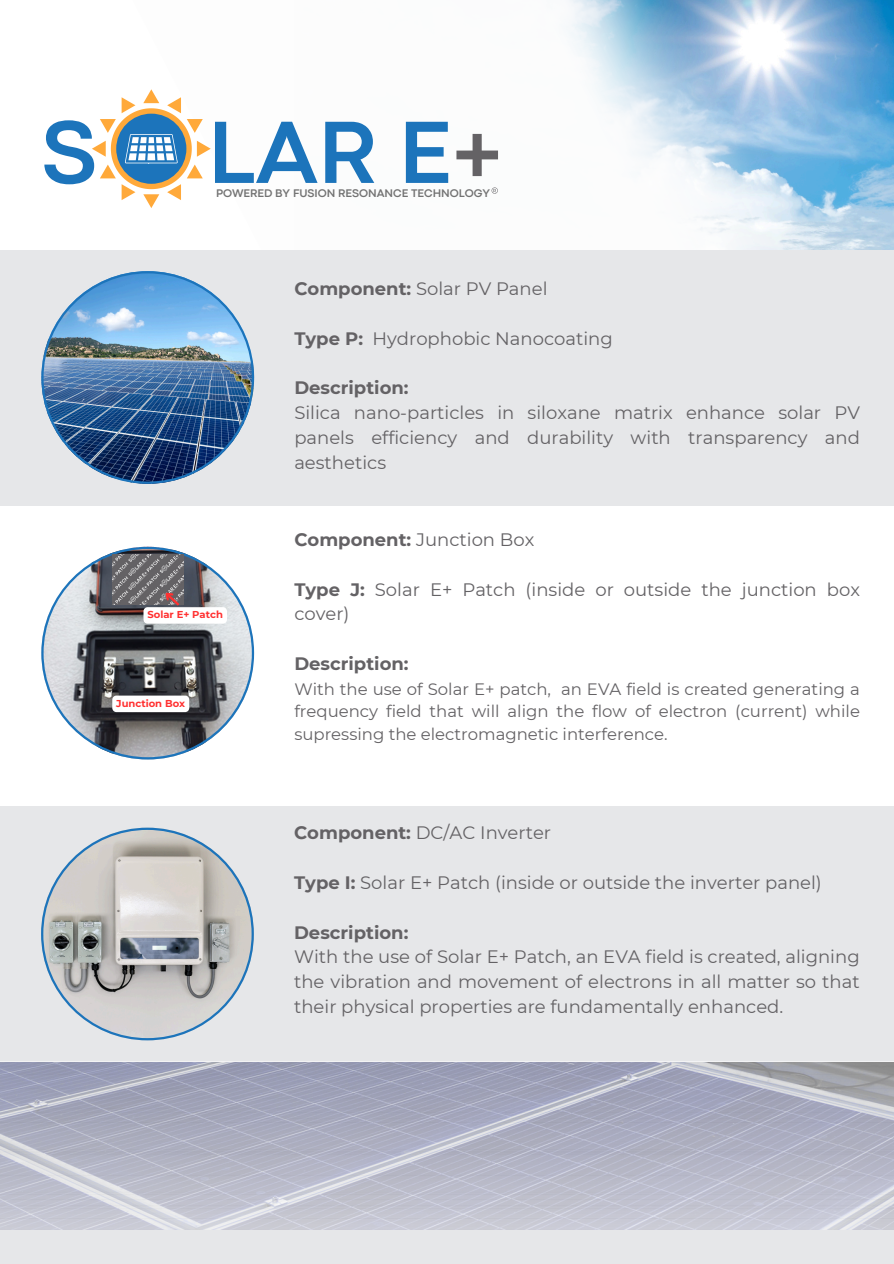
<style>
.page{position:relative;width:894px;height:1264px;background:#fff}
.page>*{position:absolute;margin:0;border:0;box-sizing:border-box;transform-origin:0 0}
.t1{font:700 92.1px "Codec Pro";color:#1c74bb}
.t2{font:18px/24.8px "Montserrat";color:#646265}
.t3{font:700 18px "Montserrat";color:#646265}
.t4{font:16.5px/22.5px "Montserrat";color:#646265;text-align:justify}
.t5{font:700 11.55px "Codec Pro";color:#737373}
.t6{font:700 10.05px "Montserrat";color:#ff3131}
.s1{color:#646265}
.s2{font-weight:700}
</style>
<div class="page">
<img style="left:862px;top:0;width:31px;height:250px">
<img style="left:497px;top:0;width:365px;height:250px">
<div style="left:0;top:250px;width:893px;height:255px;background:#e6e7e9"></div>
<img style="left:41px;top:271px;width:213px;height:213px">
<div style="left:0;top:1229px;width:893px;height:34px;background:#e6e7e9"></div>
<svg style="left:92px;top:89px;width:119px;height:119px"></svg>
<svg style="left:491px;top:187px;width:6px;height:7px"></svg>
<svg style="left:41px;top:547px;width:213px;height:212px"></svg>
<img style="left:0;top:1061px;width:893px;height:168px">
<div style="left:0;top:806px;width:893px;height:255px;background:#e6e7e9"></div>
<svg style="left:41px;top:827px;width:213px;height:213px"></svg>
<p class="t1" style="left:41px;top:120px;width:57px">S</p>
<p class="t1" style="left:208px;top:120px;width:297px">LAR E<span class="s1">+</span></p>
<h1 class="t5" style="left:216px;top:189px;width:275px">POWERED BY FUSION RESONANCE TECHNOLOGY</h1>
<h2 class="t6" style="left:147px;top:608px;width:77px">Solar E+ Patch</h2>
<h2 class="t6" style="left:116px;top:697px;width:70px">Junction Box</h2>
<h2 class="t2" style="left:294px;top:276px;width:254px"><span class="s2">Component:</span> Solar PV Panel</h2>
<h2 class="t2" style="left:294px;top:326px;width:320px"><span class="s2">Type P:</span> Hydrophobic Nanocoating</h2>
<h2 class="t2" style="left:294px;top:375px;width:567px"><span class="s2">Description:<br></span>Silica nano-particles in siloxane matrix enhance solar PV panels efficiency and durability with transparency and aesthetics</h2>
<h2 class="t2" style="left:294px;top:527px;width:241px"><span class="s2">Component:</span> Junction Box</h2>
<p class="t2" style="left:294px;top:577px;width:567px"><span class="s2">Type J:</span> Solar E+ Patch (inside or outside the junction box cover)</p>
<p class="t3" style="left:294px;top:652px;width:116px">Description:</p>
<p class="t4" style="left:294px;top:677px;width:567px">With the use of Solar E+ patch, an EVA field is created generating a frequency field that will align the flow of electron (current) while supressing the electromagnetic interference.</p>
<h2 class="t2" style="left:294px;top:820px;width:258px"><span class="s2">Component:</span> DC/AC Inverter</h2>
<h2 class="t2" style="left:294px;top:870px;width:529px"><span class="s2">Type I:</span> Solar E+ Patch (inside or outside the inverter panel)</h2>
<h2 class="t2" style="left:294px;top:919px;width:567px"><span class="s2">Description:<br></span>With the use of Solar E+ Patch, an EVA field is created, aligning the vibration and movement of electrons in all matter so that their physical properties are fundamentally enhanced.</h2>
</div>
